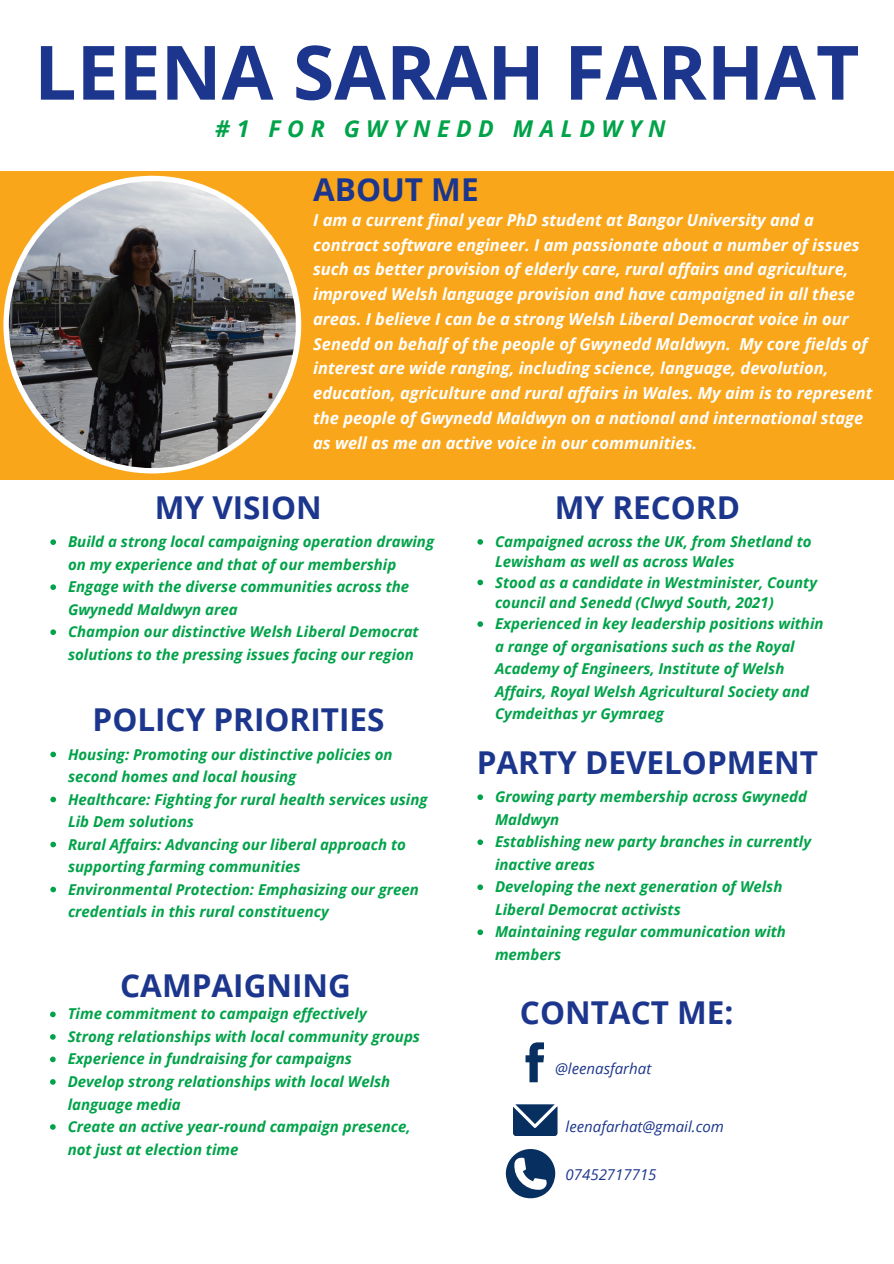
<style>
.page{position:relative;width:894px;height:1264px;background:#fff}
.page>*{position:absolute;margin:0;border:0;box-sizing:border-box;transform-origin:0 0}
.t1{font:700 75px "Open Sans";color:#1c368d}
.t2{font:700 31.5px "Open Sans";color:#1c368d}
.t3{font:italic 700 23.1px "Open Sans";letter-spacing:.28em;color:#00a349}
.t4{font:italic 700 16.5px/24.8px "Open Sans";color:#fff}
.t5{font:italic 700 15px/22.5px "Open Sans";color:#00a349}
.t6{font:italic 15px "Open Sans";color:#1c368d}
</style>
<div class="page">
<div style="left:0;top:171px;width:893px;height:309px;background:#faa61a"></div>
<svg style="left:525px;top:1042px;width:19px;height:40px"></svg>
<svg style="left:513px;top:1104px;width:44px;height:31px"></svg>
<svg style="left:3px;top:176px;width:298px;height:297px"></svg>
<svg style="left:505px;top:1149px;width:50px;height:50px"></svg>
<svg style="left:477px;top:539px;width:6px;height:5px"></svg>
<svg style="left:477px;top:579px;width:6px;height:6px"></svg>
<svg style="left:477px;top:621px;width:6px;height:6px"></svg>
<svg style="left:50px;top:539px;width:6px;height:6px"></svg>
<svg style="left:50px;top:584px;width:6px;height:6px"></svg>
<svg style="left:50px;top:629px;width:6px;height:6px"></svg>
<svg style="left:50px;top:751px;width:6px;height:6px"></svg>
<svg style="left:50px;top:796px;width:6px;height:6px"></svg>
<svg style="left:50px;top:841px;width:6px;height:6px"></svg>
<svg style="left:50px;top:886px;width:6px;height:6px"></svg>
<svg style="left:477px;top:794px;width:6px;height:6px"></svg>
<svg style="left:477px;top:839px;width:6px;height:6px"></svg>
<svg style="left:477px;top:884px;width:6px;height:6px"></svg>
<svg style="left:477px;top:929px;width:6px;height:6px"></svg>
<svg style="left:50px;top:1011px;width:6px;height:6px"></svg>
<svg style="left:50px;top:1034px;width:6px;height:5px"></svg>
<svg style="left:50px;top:1056px;width:6px;height:6px"></svg>
<svg style="left:50px;top:1079px;width:6px;height:5px"></svg>
<svg style="left:50px;top:1124px;width:6px;height:5px"></svg>
<h3 class="t1" style="left:34px;top:20px;width:826px">LEENA SARAH FARHAT</h3>
<p class="t3" style="left:215px;top:113px;width:452px">#1 FOR GWYNEDD MALDWYN</p>
<h2 class="t2" style="left:313px;top:167px;width:167px">ABOUT ME</h2>
<h4 class="t4" style="left:313px;top:207px;width:561px">I am a current final year PhD student at Bangor University and a contract software engineer. I am passionate about a number of issues such as better provision of elderly care, rural affairs and agriculture, improved Welsh language provision and have campaigned in all these areas. I believe I can be a strong Welsh Liberal Democrat voice in our Senedd on behalf of the people of Gwynedd Maldwyn. My core fields of interest are wide ranging, including science, language, devolution, education, agriculture and rural affairs in Wales. My aim is to represent the people of Gwynedd Maldwyn on a national and international stage as well as me an active voice in our communities.</h4>
<p class="t2" style="left:155px;top:485px;width:168px">MY VISION</p>
<p class="t2" style="left:554px;top:485px;width:187px">MY RECORD</p>
<p class="t5" style="left:68px;top:530px;width:367px">Build a strong local campaigning operation drawing on my experience and that of our membership</p>
<h2 class="t5" style="left:68px;top:575px;width:342px">Engage with the diverse communities across the<br>Gwynedd Maldwyn area</h2>
<p class="t5" style="left:68px;top:620px;width:352px">Champion our distinctive Welsh Liberal Democrat solutions to the pressing issues facing our region</p>
<p class="t2" style="left:93px;top:697px;width:293px">POLICY PRIORITIES</p>
<p class="t5" style="left:68px;top:742px;width:326px">Housing: Promoting our distinctive policies on second homes and local housing</p>
<p class="t5" style="left:68px;top:787px;width:361px">Healthcare: Fighting for rural health services using<br>Lib Dem solutions</p>
<h2 class="t5" style="left:68px;top:832px;width:339px">Rural Affairs: Advancing our liberal approach to supporting farming communities</h2>
<p class="t5" style="left:68px;top:877px;width:352px">Environmental Protection: Emphasizing our green credentials in this rural constituency</p>
<p class="t2" style="left:120px;top:963px;width:232px">CAMPAIGNING</p>
<p class="t5" style="left:68px;top:1002px;width:300px">Time commitment to campaign effectively</p>
<p class="t5" style="left:68px;top:1024px;width:354px">Strong relationships with local community groups</p>
<p class="t5" style="left:68px;top:1047px;width:286px">Experience in fundraising for campaigns</p>
<h2 class="t5" style="left:68px;top:1069px;width:324px">Develop strong relationships with local Welsh language media</h2>
<p class="t5" style="left:68px;top:1114px;width:344px">Create an active year-round campaign presence, not just at election time</p>
<h2 class="t5" style="left:495px;top:531px;width:318px;line-height:20.2px">Campaigned across the UK, from Shetland to<br>Lewisham as well as across Wales</h2>
<h2 class="t5" style="left:495px;top:571px;width:323px;line-height:20.2px">Stood as a candidate in Westminister, County council and Senedd (Clwyd South, 2021)</h2>
<p class="t5" style="left:495px;top:612px;width:330px">Experienced in key leadership positions within a range of organisations such as the Royal Academy of Engineers, Institute of Welsh Affairs, Royal Welsh Agricultural Society and Cymdeithas yr Gymraeg</p>
<p class="t2" style="left:476px;top:740px;width:343px">PARTY DEVELOPMENT</p>
<p class="t5" style="left:495px;top:785px;width:313px">Growing party membership across Gwynedd<br>Maldwyn</p>
<p class="t5" style="left:495px;top:830px;width:317px">Establishing new party branches in currently inactive areas</p>
<p class="t5" style="left:495px;top:875px;width:289px">Developing the next generation of Welsh<br>Liberal Democrat activists</p>
<h2 class="t5" style="left:495px;top:920px;width:292px">Maintaining regular communication with members</h2>
<p class="t2" style="left:520px;top:989px;width:215px">CONTACT ME:</p>
<p class="t6" style="left:555px;top:1058px;width:97px">@leenasfarhat</p>
<p class="t6" style="left:565px;top:1115px;width:160px">leenafarhat@gmail.com</p>
<p class="t6" style="left:565px;top:1163px;width:92px">07452717715</p>
</div>
